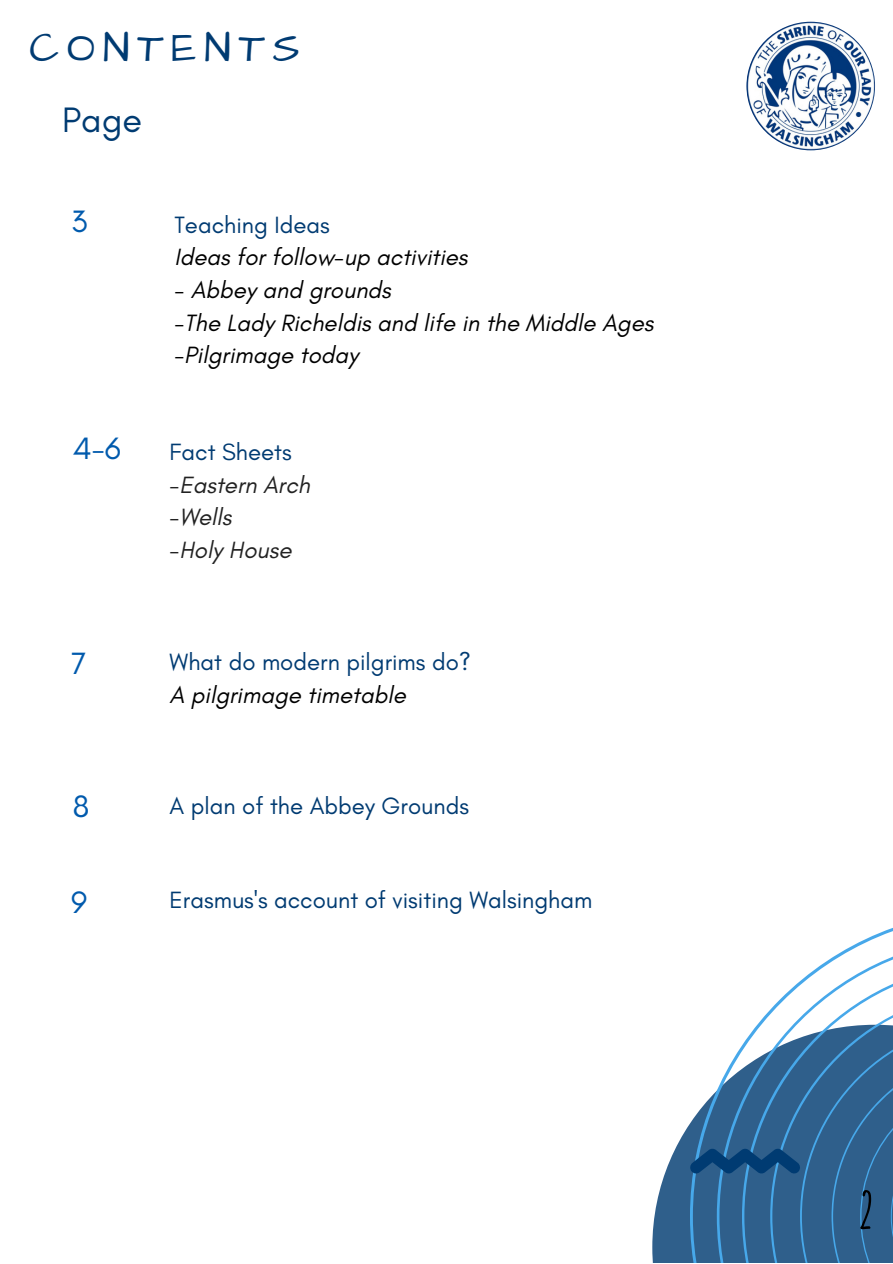
<style>
.page{position:relative;width:893px;height:1264px;background:#fff}
.page>*{position:absolute;margin:0;border:0;box-sizing:border-box;transform-origin:0 0}
.t1{font:700 50.1px "Amatic SC";color:#000}
.t2{font:42px "Architects Daughter";letter-spacing:.19em;color:#003b72}
.t3{font:36px "Glacial Indifference";color:#003b72}
.t4{font:31.5px "Glacial Indifference";color:#005aad}
.t5{font:italic 24px/32.5px "Glacial Indifference";color:#000}
.t6{font:24px "Glacial Indifference";color:#003b72}
.t7{font:italic 24px/32.5px "Glacial Indifference";color:#222}
</style>
<div class="page">
<svg style="left:652px;top:1123px;width:38px;height:139px;fill:#2f5f8b"></svg>
<svg style="left:827px;top:936px;width:65px;height:25px"></svg>
<svg style="left:690px;top:961px;width:202px;height:301px"></svg>
<img style="left:746px;top:22px;width:129px;height:128px;border-radius:50%">
<h2 class="t2" style="left:29px;top:19px;width:272px">CONTENTS</h2>
<h3 class="t3" style="left:62px;top:98px;width:81px">Page</h3>
<h3 class="t4" style="left:71px;top:202px;width:18px">3</h3>
<p class="t6" style="left:174px;top:210px;width:157px">Teaching Ideas</p>
<p class="t5" style="left:174px;top:241px;width:294px">Ideas for follow-up activities</p>
<p class="t5" style="left:174px;top:273px;width:480px">- Abbey and grounds<br>-The Lady Richeldis and life in the Middle Ages -Pilgrimage today</p>
<h3 class="t4" style="left:73px;top:429px;width:50px">4-6</h3>
<h3 class="t4" style="left:71px;top:643px;width:17px">7</h3>
<p class="t6" style="left:170px;top:437px;width:124px">Fact Sheets</p>
<p class="t7" style="left:170px;top:468px;width:142px">-Eastern Arch -Wells<br>-Holy House</p>
<p class="t6" style="left:170px;top:647px;width:303px">What do modern pilgrims do?</p>
<p class="t5" style="left:170px;top:678px;width:238px">A pilgrimage timetable</p>
<h3 class="t4" style="left:73px;top:786px;width:18px">8</h3>
<p class="t6" style="left:170px;top:791px;width:301px">A plan of the Abbey Grounds</p>
<h3 class="t4" style="left:71px;top:882px;width:18px">9</h3>
<p class="t6" style="left:170px;top:885px;width:424px">Erasmus's account of visiting Walsingham</p>
<h1 class="t1" style="left:857px;top:1177px;width:19px">2</h1>
</div>
